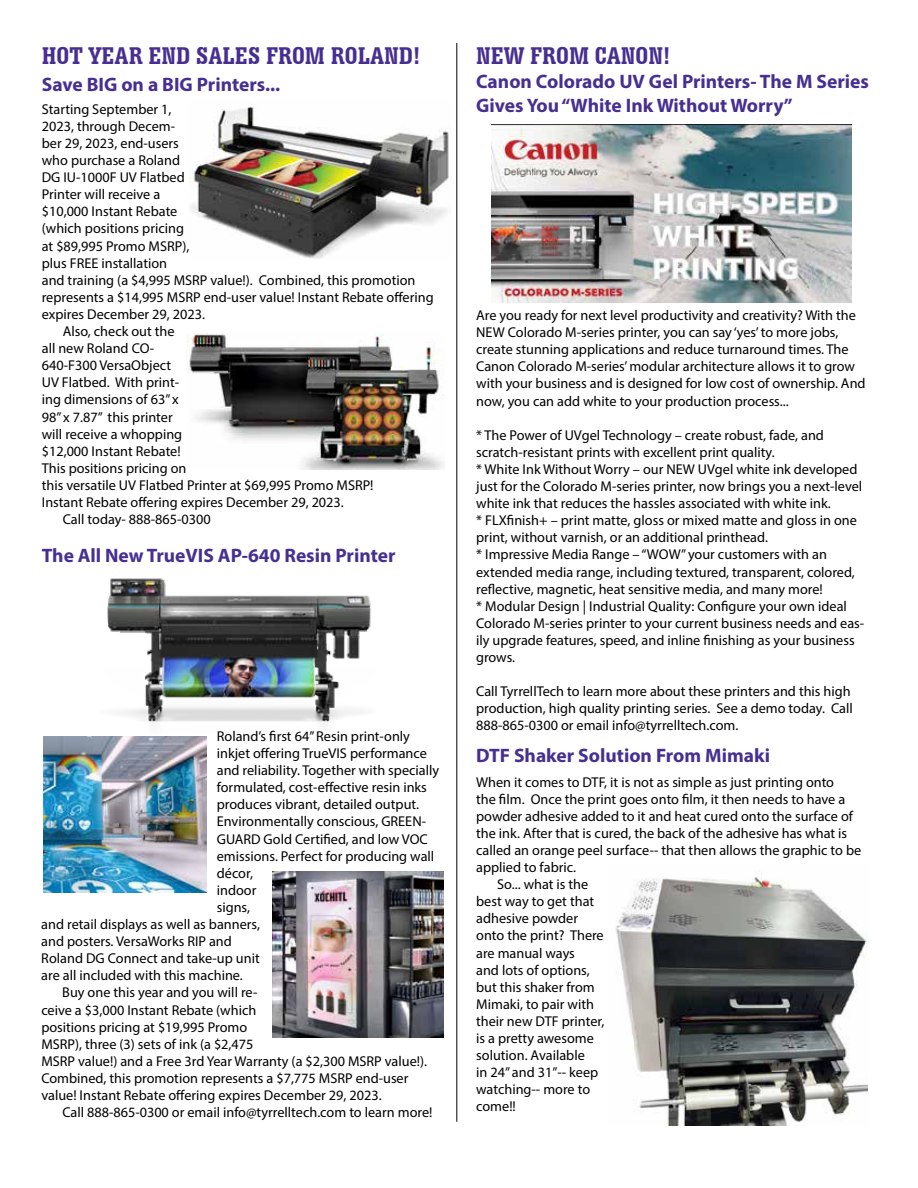
<style>
.page{position:relative;width:918px;height:1188px;background:#fff}
.page>*{position:absolute;margin:0;border:0;box-sizing:border-box;transform-origin:0 0}
.t1{font:700 condensed 25.5px "Serifa BT";color:#472f92}
.t2{font:700 19.5px/23.4px "Myriad Pro";color:#472f92}
.t3{font:14.25px/17.1px "Myriad Pro";color:#000}
</style>
<div class="page">
<hr style="left:456px;top:43px;width:1px;height:1079px;background:#000">
<img style="left:491px;top:125px;width:360px;height:178px">
<img style="left:107px;top:578px;width:264px;height:147px">
<img style="left:43px;top:736px;width:163px;height:156px">
<img style="left:272px;top:872px;width:171px;height:166px">
<img style="left:187px;top:333px;width:257px;height:137px">
<img style="left:189px;top:106px;width:260px;height:153px">
<img style="left:615px;top:876px;width:252px;height:250px">
<h1 class="t1" style="left:42px;top:40px;width:380px">HOT YEAR END SALES FROM ROLAND!</h1>
<h1 class="t1" style="left:476px;top:40px;width:196px">NEW FROM CANON!</h1>
<h2 class="t2" style="left:476px;top:69px;width:394px">Canon Colorado UV Gel Printers- The M Series<br>Gives You “White Ink Without Worry”</h2>
<h2 class="t2" style="left:42px;top:72px;width:240px">Save BIG on a BIG Printers...</h2>
<p class="t3" style="left:42px;top:100px;width:131px">Starting September 1,</p>
<p class="t3" style="left:42px;top:117px;width:135px">2023, through Decem-</p>
<p class="t3" style="left:42px;top:134px;width:139px">ber 29, 2023, end-users</p>
<p class="t3" style="left:42px;top:151px;width:140px">who purchase a Roland</p>
<p class="t3" style="left:42px;top:169px;width:144px">DG IU-1000F UV Flatbed</p>
<p class="t3" style="left:42px;top:186px;width:120px">Printer will receive a</p>
<p class="t3" style="left:42px;top:203px;width:137px">$10,000 Instant Rebate</p>
<p class="t3" style="left:42px;top:220px;width:144px">(which positions pricing</p>
<p class="t3" style="left:42px;top:237px;width:149px">at $89,995 Promo MSRP),</p>
<p class="t3" style="left:42px;top:254px;width:127px">plus FREE installation</p>
<p class="t3" style="left:42px;top:271px;width:375px">and training (a $4,995 MSRP value!). Combined, this promotion</p>
<p class="t3" style="left:42px;top:288px;width:393px">represents a $14,995 MSRP end-user value! Instant Rebate offering</p>
<p class="t3" style="left:42px;top:305px;width:165px">expires December 29, 2023.</p>
<p class="t3" style="left:63px;top:322px;width:113px">Also, check out the</p>
<p class="t3" style="left:42px;top:340px;width:114px">all new Roland CO-</p>
<p class="t3" style="left:42px;top:357px;width:131px">640-F300 VersaObject</p>
<p class="t3" style="left:42px;top:374px;width:139px">UV Flatbed. With print-</p>
<p class="t3" style="left:42px;top:391px;width:138px">ing dimensions of 63” x</p>
<p class="t3" style="left:42px;top:408px;width:132px">98” x 7.87” this printer</p>
<p class="t3" style="left:42px;top:425px;width:142px">will receive a whopping</p>
<p class="t3" style="left:42px;top:442px;width:140px">$12,000 Instant Rebate!</p>
<p class="t3" style="left:42px;top:459px;width:146px">This positions pricing on</p>
<p class="t3" style="left:42px;top:476px;width:333px">this versatile UV Flatbed Printer at $69,995 Promo MSRP!</p>
<p class="t3" style="left:42px;top:493px;width:304px">Instant Rebate offering expires December 29, 2023.</p>
<p class="t3" style="left:63px;top:511px;width:149px">Call today- 888-865-0300</p>
<p class="t3" style="left:476px;top:306px;width:391px">Are you ready for next level productivity and creativity? With the NEW Colorado M-series printer, you can say ‘yes’ to more jobs, create stunning applications and reduce turnaround times. The Canon Colorado M-series’ modular architecture allows it to grow with your business and is designed for low cost of ownership. And now, you can add white to your production process...</p>
<p class="t3" style="left:476px;top:426px;width:390px">* The Power of UVgel Technology – create robust, fade, and scratch-resistant prints with excellent print quality.<br>* White Ink Without Worry – our NEW UVgel white ink developed just for the Colorado M-series printer, now brings you a next-level white ink that reduces the hassles associated with white ink.<br>* FLXfinish+ – print matte, gloss or mixed matte and gloss in one print, without varnish, or an additional printhead.<br>* Impressive Media Range – “WOW” your customers with an extended media range, including textured, transparent, colored, reflective, magnetic, heat sensitive media, and many more!<br>* Modular Design | Industrial Quality: Configure your own ideal Colorado M-series printer to your current business needs and eas&shy;ily upgrade features, speed, and inline finishing as your business grows.</p>
<p class="t3" style="left:476px;top:683px;width:378px">Call TyrrellTech to learn more about these printers and this high production, high quality printing series. See a demo today. Call<br>888-865-0300 or email info@tyrrelltech.com.</p>
<h2 class="t2" style="left:42px;top:543px;width:355px">The All New TrueVIS AP-640 Resin Printer</h2>
<p class="t3" style="left:217px;top:727px;width:195px">Roland’s first 64” Resin print-only</p>
<p class="t3" style="left:217px;top:744px;width:212px">inkjet offering TrueVIS performance</p>
<p class="t3" style="left:217px;top:762px;width:224px">and reliability. Together with specially</p>
<p class="t3" style="left:217px;top:779px;width:212px">formulated, cost-effective resin inks</p>
<p class="t3" style="left:217px;top:796px;width:204px">produces vibrant, detailed output.</p>
<p class="t3" style="left:217px;top:813px;width:211px">Environmentally conscious, GREEN-</p>
<p class="t3" style="left:217px;top:830px;width:213px">GUARD Gold Certified, and low VOC</p>
<p class="t3" style="left:217px;top:847px;width:219px">emissions. Perfect for producing wall</p>
<p class="t3" style="left:217px;top:864px;width:38px">décor,</p>
<p class="t3" style="left:217px;top:881px;width:41px">indoor</p>
<p class="t3" style="left:217px;top:898px;width:35px">signs,</p>
<p class="t3" style="left:41px;top:915px;width:220px">and retail displays as well as banners,</p>
<p class="t3" style="left:41px;top:933px;width:192px">and posters. VersaWorks RIP and</p>
<p class="t3" style="left:41px;top:950px;width:220px">Roland DG Connect and take-up unit</p>
<p class="t3" style="left:41px;top:967px;width:203px">are all included with this machine.</p>
<p class="t3" style="left:62px;top:984px;width:197px">Buy one this year and you will re-</p>
<p class="t3" style="left:41px;top:1001px;width:216px">ceive a $3,000 Instant Rebate (which</p>
<p class="t3" style="left:41px;top:1018px;width:207px">positions pricing at $19,995 Promo</p>
<p class="t3" style="left:41px;top:1035px;width:214px">MSRP), three (3) sets of ink (a $2,475</p>
<p class="t3" style="left:41px;top:1052px;width:387px">MSRP value!) and a Free 3rd Year Warranty (a $2,300 MSRP value!).</p>
<p class="t3" style="left:41px;top:1069px;width:369px">Combined, this promotion represents a $7,775 MSRP end-user</p>
<p class="t3" style="left:41px;top:1086px;width:342px">value! Instant Rebate offering expires December 29, 2023.</p>
<p class="t3" style="left:62px;top:1104px;width:372px">Call 888-865-0300 or email info@tyrrelltech.com to learn more!</p>
<h2 class="t2" style="left:476px;top:743px;width:296px">DTF Shaker Solution From Mimaki</h2>
<p class="t3" style="left:476px;top:773px;width:359px">When it comes to DTF, it is not as simple as just printing onto</p>
<p class="t3" style="left:476px;top:790px;width:371px">the film. Once the print goes onto film, it then needs to have a</p>
<p class="t3" style="left:476px;top:807px;width:378px">powder adhesive added to it and heat cured onto the surface of</p>
<p class="t3" style="left:476px;top:824px;width:373px">the ink. After that is cured, the back of the adhesive has what is</p>
<p class="t3" style="left:476px;top:841px;width:387px">called an orange peel surface-- that then allows the graphic to be</p>
<p class="t3" style="left:476px;top:859px;width:101px">applied to fabric.</p>
<p class="t3" style="left:497px;top:876px;width:93px">So... what is the</p>
<p class="t3" style="left:476px;top:893px;width:120px">best way to get that</p>
<p class="t3" style="left:476px;top:910px;width:103px">adhesive powder</p>
<p class="t3" style="left:476px;top:927px;width:129px">onto the print? There</p>
<p class="t3" style="left:476px;top:944px;width:100px">are manual ways</p>
<p class="t3" style="left:476px;top:961px;width:115px">and lots of options,</p>
<p class="t3" style="left:476px;top:978px;width:120px">but this shaker from</p>
<p class="t3" style="left:476px;top:995px;width:119px">Mimaki, to pair with</p>
<p class="t3" style="left:476px;top:1012px;width:130px">their new DTF printer,</p>
<p class="t3" style="left:476px;top:1030px;width:119px">is a pretty awesome</p>
<p class="t3" style="left:476px;top:1047px;width:110px">solution. Available</p>
<p class="t3" style="left:476px;top:1064px;width:124px">in 24” and 31”-- keep</p>
<p class="t3" style="left:476px;top:1081px;width:115px">watching-- more to</p>
<p class="t3" style="left:476px;top:1098px;width:41px">come!!</p>
</div>
